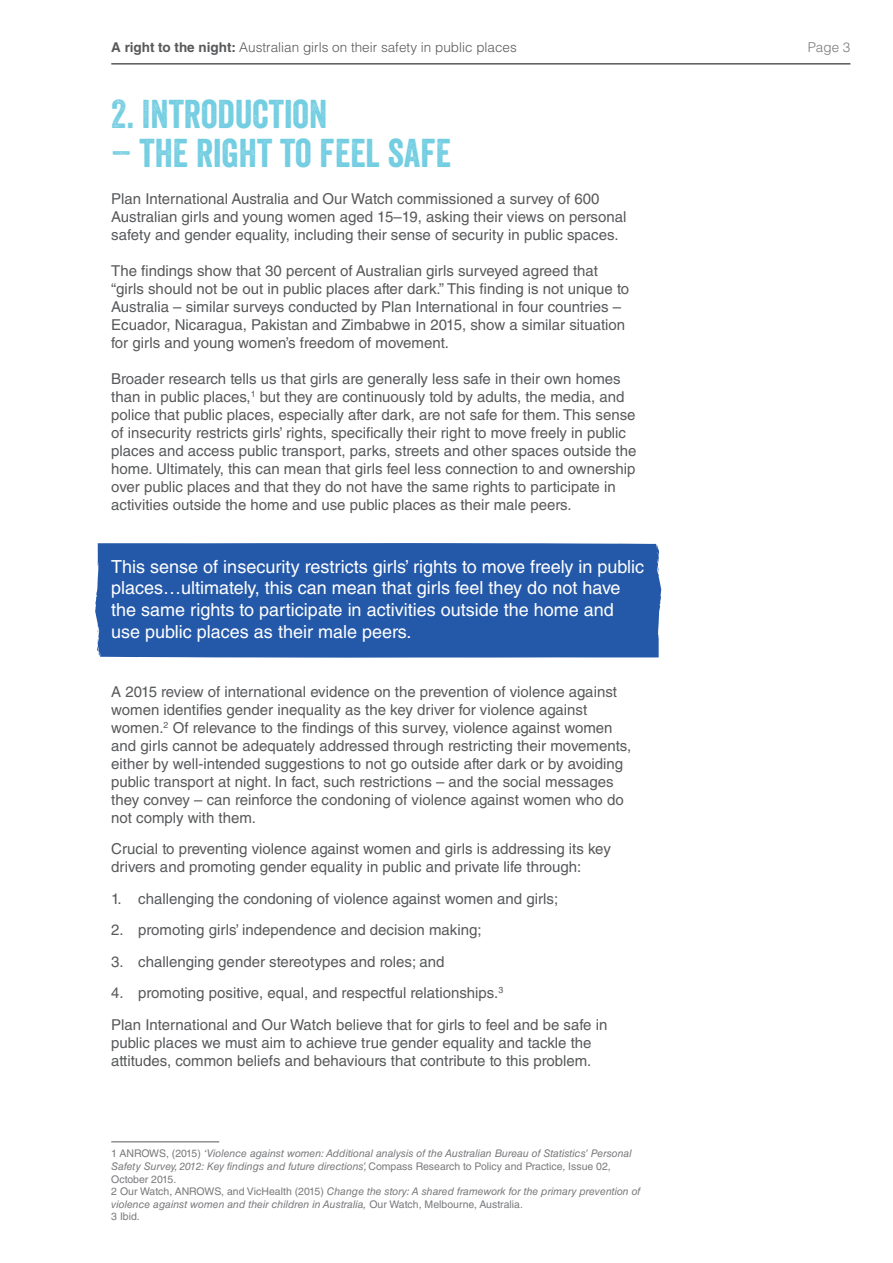
<style>
.page{position:relative;width:893px;height:1263px;background:#fff}
.page>*{position:absolute;margin:0;border:0;box-sizing:border-box;transform-origin:0 0}
.t1{font:39px "Veneer";color:#74cee2}
.t2{font:18px/21.6px "Helvetica LT Std";color:#fff}
.t3{font:15px/18px "Helvetica LT Std";color:#58595b}
.t4{font:300 13.5px "Helvetica LT Std";color:#58595b}
.t5{font:300 13.5px "Helvetica LT Std";color:#797a7d}
.t6{font:italic 10.5px/12.6px "Helvetica LT Std";color:#797a7d}
.s1{font-weight:700}
.s2{font-style:normal}
</style>
<div class="page">
<hr style="left:111px;top:63px;width:739px;height:2px;background:#58595b">
<div style="left:95px;top:543px;width:566px;height:115px;background:#2459a9"></div>
<hr style="left:111px;top:1141px;width:108px;height:1px;background:#58595b">
<p class="t4" style="left:111px;top:39px;width:407px"><span class="s1">A right to the night:</span> Australian girls on their safety in public places</p>
<p class="t5" style="left:808px;top:39px;width:44px">Page 3</p>
<h1 class="t1" style="left:111px;top:90px;width:218px">2. INTRODUCTION</h1>
<h1 class="t1" style="left:111px;top:129px;width:341px">– THE RIGHT TO FEEL SAFE</h1>
<p class="t3" style="left:111px;top:190px;width:517px">Plan International Australia and Our Watch commissioned a survey of 600<br>Australian girls and young women aged 15–19, asking their views on personal safety and gender equality, including their sense of security in public spaces.</p>
<p class="t3" style="left:111px;top:262px;width:520px">The findings show that 30 percent of Australian girls surveyed agreed that “girls should not be out in public places after dark.” This finding is not unique to Australia – similar surveys conducted by Plan International in four countries – Ecuador, Nicaragua, Pakistan and Zimbabwe in 2015, show a similar situation for girls and young women’s freedom of movement.</p>
<p class="t3" style="left:111px;top:370px;width:527px">Broader research tells us that girls are generally less safe in their own homes than in public places,<sup>1</sup> but they are continuously told by adults, the media, and police that public places, especially after dark, are not safe for them. This sense of insecurity restricts girls’ rights, specifically their right to move freely in public places and access public transport, parks, streets and other spaces outside the home. Ultimately, this can mean that girls feel less connection to and ownership over public places and that they do not have the same rights to participate in activities outside the home and use public places as their male peers.</p>
<p class="t2" style="left:111px;top:556px;width:534px">This sense of insecurity restricts girls’ rights to move freely in public places…ultimately, this can mean that girls feel they do not have the same rights to participate in activities outside the home and use public places as their male peers.</p>
<p class="t3" style="left:111px;top:682px;width:522px">A 2015 review of international evidence on the prevention of violence against women identifies gender inequality as the key driver for violence against women.<sup>2</sup> Of relevance to the findings of this survey, violence against women and girls cannot be adequately addressed through restricting their movements, either by well-intended suggestions to not go outside after dark or by avoiding public transport at night. In fact, such restrictions – and the social messages they convey – can reinforce the condoning of violence against women who do not comply with them.</p>
<p class="t3" style="left:111px;top:840px;width:501px">Crucial to preventing violence against women and girls is addressing its key drivers and promoting gender equality in public and private life through:</p>
<p class="t3" style="left:111px;top:889px;width:448px">1. challenging the condoning of violence against women and girls;</p>
<p class="t3" style="left:111px;top:921px;width:372px">2. promoting girls’ independence and decision making;</p>
<p class="t3" style="left:111px;top:952px;width:335px">3. challenging gender stereotypes and roles; and</p>
<p class="t3" style="left:111px;top:977px;width:498px;line-height:31.5px">4. promoting positive, equal, and respectful relationships.<sup>3<br></sup>Plan International and Our Watch believe that for girls to feel and be safe in</p>
<p class="t3" style="left:111px;top:1033px;width:482px">public places we must aim to achieve true gender equality and tackle the attitudes, common beliefs and behaviours that contribute to this problem.</p>
<p class="t6" style="left:111px;top:1147px;width:531px"><span class="s2">1 ANROWS, (2015)</span> ‘Violence against women: Additional analysis of the Australian Bureau of Statistics’ Personal Safety Survey, 2012: Key findings and future directions’, <span class="s2">Compass Research to Policy and Practice, Issue 02, October 2015.<br>2 Our Watch, ANROWS, and VicHealth (2015)</span> Change the story: A shared framework for the primary prevention of violence against women and their children in Australia, <span class="s2">Our Watch, Melbourne, Australia.<br>3 Ibid.</span></p>
</div>
